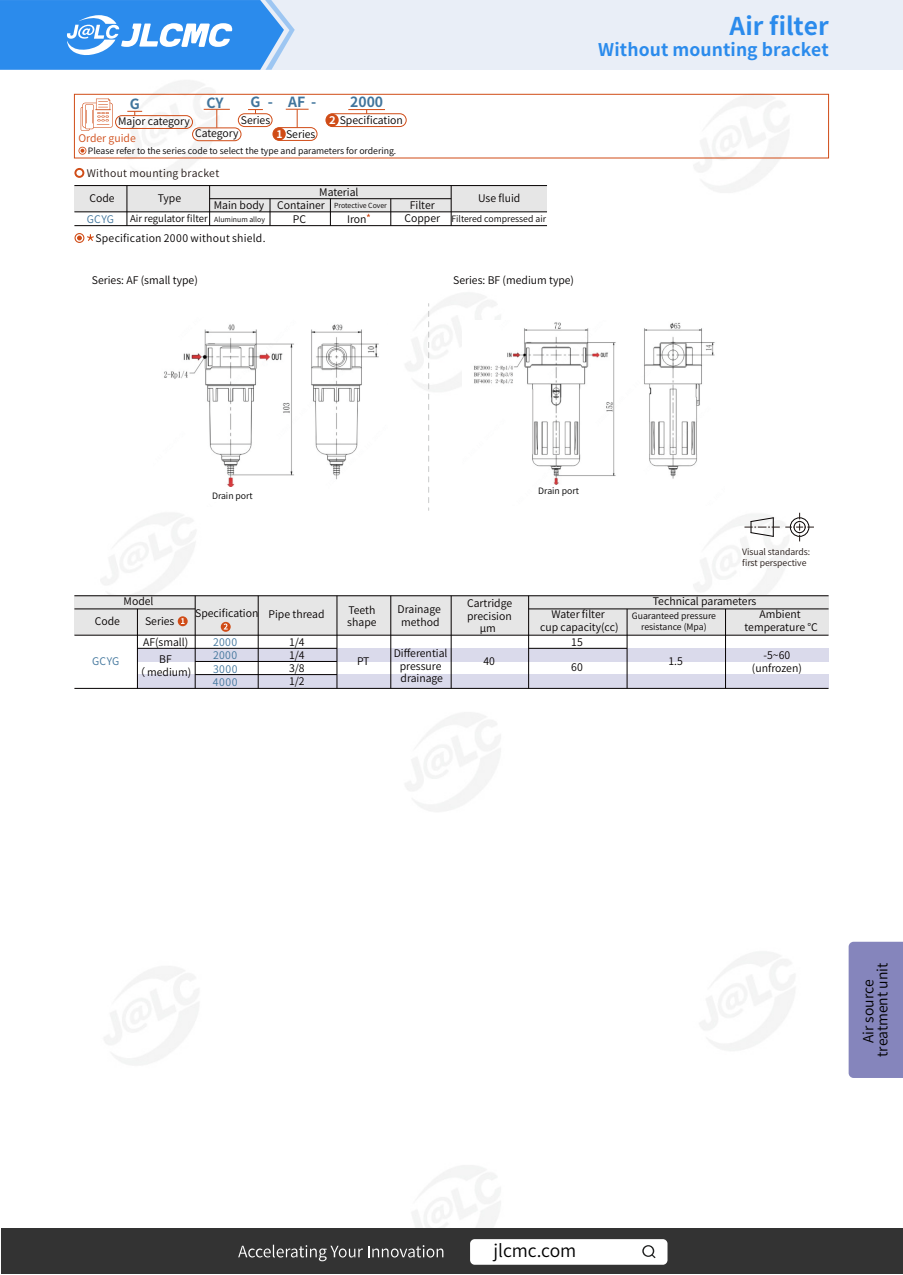
<style>
.page{position:relative;width:903px;height:1275px;background:#fff}
.page>*{position:absolute;margin:0;border:0;box-sizing:border-box;transform-origin:0 0}
.t1{font:700 24.5px "Source Han Sans CN";letter-spacing:-.005em;color:#2b8bec}
.t2{font:700 17.5px "Source Han Sans CN";letter-spacing:.01em;color:#2b8bec}
.t3{font:17.5px "Source Han Sans CN";color:#000}
.t4{font:14px/14px "Source Han Sans CN";color:#000;text-align:center}
.t5{font:700 14px "Source Han Sans CN";color:#41759c}
.t6{font:10.5px/12.6px "Source Han Sans CN";color:#040000;text-align:center}
.t7{font:10.5px "Source Han Sans CN";letter-spacing:.02em;color:#040000}
.t8{font:10.5px "Source Han Sans CN";letter-spacing:.045em;color:#41759c}
.t9{font:10.5px "Source Han Sans CN";letter-spacing:.025em;color:#231815}
.t10{font:10.5px "Source Han Sans CN";color:#d04c17}
.t11{font:9.62px "Source Han Sans CN";color:#040000}
.t12{font:8.75px/10.5px "Source Han Sans CN";color:#040000;text-align:center}
.t13{font:8.75px/10.5px "Source Han Sans CN";color:#231815}
.t14{font:8.75px "Source Han Sans CN";color:#000}
.s1{font-weight:700;color:#fff}
.s2{font-size:7px}
.s3{font-size:10.5px}
</style>
<div class="page">
<img style="left:73px;top:80px;width:830px;height:1148px">
<div style="left:0;top:0;width:903px;height:70px;background:#e9eef7"></div>
<div style="left:1px;top:1228px;width:902px;height:46px;background:#333"></div>
<div style="left:470px;top:1239px;width:197px;height:26px;background:#fff;border-radius:5px"></div>
<svg style="left:642px;top:1245px;width:13px;height:13px"></svg>
<svg style="left:238px;top:1245px;width:205px;height:16px"></svg>
<svg style="left:0;top:0;width:295px;height:70px"></svg>
<img style="left:463px;top:320px;width:261px;height:185px">
<img style="left:153px;top:317px;width:235px;height:189px">
<div style="left:74px;top:186px;width:473px;height:26px;background:#e6e6e6"></div>
<svg style="left:74px;top:168px;width:10px;height:10px"></svg>
<div style="left:74px;top:596px;width:754px;height:39px;background:#e6e6e6"></div>
<div style="left:137px;top:648px;width:691px;height:13px;background:#dadaeb"></div>
<div style="left:137px;top:675px;width:691px;height:13px;background:#dadaeb"></div>
<hr style="left:74px;top:185px;width:473px;height:1px;background:#040000">
<hr style="left:210px;top:198px;width:241px;height:1px;background:#040000">
<hr style="left:74px;top:211px;width:473px;height:1px;background:#040000">
<hr style="left:74px;top:225px;width:473px;height:1px;background:#040000">
<hr style="left:126px;top:186px;width:1px;height:40px;background:#040000">
<hr style="left:209px;top:186px;width:1px;height:40px;background:#040000">
<svg style="left:270px;top:199px;width:1px;height:27px"></svg>
<svg style="left:330px;top:199px;width:1px;height:27px"></svg>
<svg style="left:390px;top:199px;width:1px;height:27px"></svg>
<hr style="left:451px;top:186px;width:1px;height:40px;background:#040000">
<svg style="left:178px;top:616px;width:10px;height:10px"></svg>
<svg style="left:181px;top:618px;width:4px;height:6px"></svg>
<svg style="left:221px;top:622px;width:10px;height:10px"></svg>
<svg style="left:224px;top:624px;width:4px;height:5px"></svg>
<div style="left:74px;top:94px;width:755px;height:64px;border:1px solid #d04c17"></div>
<svg style="left:81px;top:99px;width:32px;height:32px"></svg>
<svg style="left:428px;top:304px;width:1px;height:206px"></svg>
<svg style="left:74px;top:233px;width:20px;height:10px"></svg>
<hr style="left:74px;top:595px;width:754px;height:1px;background:#040000">
<hr style="left:74px;top:609px;width:121px;height:1px;background:#040000">
<hr style="left:529px;top:609px;width:299px;height:1px;background:#040000">
<hr style="left:74px;top:635px;width:754px;height:1px;background:#040000">
<hr style="left:137px;top:648px;width:200px;height:1px;background:#040000">
<hr style="left:529px;top:648px;width:98px;height:1px;background:#040000">
<hr style="left:195px;top:661px;width:142px;height:1px;background:#040000">
<hr style="left:195px;top:674px;width:142px;height:1px;background:#040000">
<hr style="left:74px;top:688px;width:754px;height:1px;background:#040000">
<hr style="left:137px;top:609px;width:1px;height:79px;background:#040000">
<hr style="left:195px;top:596px;width:1px;height:92px;background:#040000">
<hr style="left:258px;top:596px;width:1px;height:92px;background:#040000">
<hr style="left:337px;top:596px;width:1px;height:92px;background:#040000">
<hr style="left:390px;top:596px;width:1px;height:92px;background:#040000">
<hr style="left:451px;top:596px;width:1px;height:92px;background:#040000">
<hr style="left:528px;top:596px;width:1px;height:92px;background:#040000">
<hr style="left:627px;top:609px;width:1px;height:79px;background:#040000">
<hr style="left:725px;top:609px;width:1px;height:79px;background:#040000">
<div style="left:848px;top:942px;width:55px;height:136px;background:#8585bc"></div>
<svg style="left:78px;top:147px;width:8px;height:8px"></svg>
<svg style="left:127px;top:111px;width:15px;height:4px"></svg>
<div style="left:115px;top:115px;width:78px;height:14px;border:1px solid #d04c17;border-radius:6px"></div>
<div style="left:238px;top:113px;width:34px;height:14px;border:1px solid #d04c17;border-radius:6px"></div>
<svg style="left:248px;top:109px;width:15px;height:5px"></svg>
<div style="left:192px;top:128px;width:49px;height:13px;border:1px solid #d04c17;border-radius:6px"></div>
<svg style="left:204px;top:109px;width:26px;height:19px"></svg>
<svg style="left:286px;top:109px;width:23px;height:18px"></svg>
<div style="left:273px;top:127px;width:44px;height:14px;border:1px solid #d04c17;border-radius:6px"></div>
<div style="left:273px;top:128px;width:13px;height:12px;background:#d04c17;border-radius:50%"></div>
<hr style="left:348px;top:109px;width:37px;height:1px;background:#d04c17">
<div style="left:326px;top:113px;width:80px;height:14px;border:1px solid #d04c17;border-radius:6px"></div>
<div style="left:326px;top:114px;width:13px;height:13px;background:#d04c17;border-radius:50%"></div>
<div style="left:208px;top:487px;width:39px;height:15px;background:#fff"></div>
<div style="left:547px;top:485px;width:20px;height:11px;background:#fff"></div>
<svg style="left:744px;top:513px;width:70px;height:28px"></svg>
<h3 class="t5" style="left:130px;top:96px;width:12px">G</h3>
<h3 class="t5" style="left:206px;top:95px;width:19px">CY</h3>
<h3 class="t5" style="left:250px;top:94px;width:12px">G</h3>
<h3 class="t5" style="left:288px;top:94px;width:30px">AF -</h3>
<h3 class="t5" style="left:350px;top:94px;width:34px">2000</h3>
<h3 class="t5" style="left:268px;top:94px;width:7px">-</h3>
<p class="t6" style="left:118px;top:115px;width:73px">Major category</p>
<p class="t6" style="left:241px;top:114px;width:31px">Series</p>
<p class="t6" style="left:195px;top:127px;width:45px">Category</p>
<p class="t6" style="left:276px;top:128px;width:41px"><span class="s1">1</span> Series</p>
<p class="t10" style="left:78px;top:132px;width:59px">Order guide</p>
<p class="t6" style="left:329px;top:114px;width:75px"><span class="s1">2</span> Specification</p>
<p class="t12" style="left:88px;top:146px;width:310px">Please refer to the series code to select the type and parameters for ordering.</p>
<p class="t9" style="left:87px;top:167px;width:134px">Without mounting bracket</p>
<p class="t6" style="left:89px;top:192px;width:27px">Code</p>
<p class="t6" style="left:158px;top:192px;width:25px">Type</p>
<p class="t6" style="left:319px;top:186px;width:41px">Material</p>
<p class="t6" style="left:214px;top:199px;width:175px">Main body Container <span class="s2">Protective Cover</span></p>
<p class="t6" style="left:410px;top:199px;width:26px">Filter</p>
<p class="t6" style="left:478px;top:192px;width:44px">Use fluid</p>
<p class="t8" style="left:87px;top:213px;width:29px">GCYG</p>
<p class="t11" style="left:130px;top:213px;width:136px">Air regulator filter <span class="s2">Aluminum alloy</span></p>
<p class="t6" style="left:293px;top:213px;width:15px">PC</p>
<p class="t6" style="left:347px;top:213px;width:21px">Iron</p>
<p class="t12" style="left:404px;top:214px;width:143px"><span class="s3">Copper</span> Filtered compressed air</p>
<p class="t7" style="left:95px;top:232px;width:172px">Specification 2000 without shield.</p>
<p class="t6" style="left:92px;top:274px;width:107px">Series: AF (small type)</p>
<p class="t6" style="left:453px;top:274px;width:122px">Series: BF (medium type)</p>
<h1 class="t1" style="left:729px;top:12px;width:101px">Air filter</h1>
<h2 class="t2" style="left:598px;top:40px;width:232px">Without mounting bracket</h2>
<p class="t14" style="left:212px;top:491px;width:42px">Drain port</p>
<p class="t14" style="left:538px;top:486px;width:42px">Drain port</p>
<p class="t13" style="left:742px;top:547px;width:70px">Visual standards: first perspective</p>
<p class="t6" style="left:124px;top:595px;width:31px">Model</p>
<p class="t6" style="left:195px;top:607px;width:131px">Specification Pipe thread</p>
<p class="t6" style="left:347px;top:604px;width:31px;text-align:left">Teeth shape</p>
<p class="t6" style="left:398px;top:603px;width:45px">Drainage method</p>
<p class="t6" style="left:467px;top:597px;width:47px">Cartridge precision μm</p>
<p class="t6" style="left:653px;top:595px;width:105px">Technical parameters</p>
<p class="t6" style="left:95px;top:615px;width:27px">Code</p>
<p class="t6" style="left:145px;top:615px;width:31px">Series</p>
<p class="t6" style="left:540px;top:608px;width:80px">Water filter<br>cup capacity(cc)</p>
<p class="t12" style="left:632px;top:611px;width:86px">Guaranteed pressure resistance (Mpa)</p>
<p class="t6" style="left:744px;top:608px;width:75px">Ambient temperature °C</p>
<p class="t8" style="left:92px;top:655px;width:29px">GCYG</p>
<p class="t6" style="left:143px;top:636px;width:47px">AF(small)</p>
<p class="t8" style="left:213px;top:637px;width:26px">2000</p>
<p class="t6" style="left:289px;top:636px;width:17px">1/4</p>
<p class="t6" style="left:571px;top:636px;width:13px">15</p>
<p class="t6" style="left:357px;top:655px;width:14px">PT</p>
<p class="t6" style="left:394px;top:647px;width:55px">Differential pressure drainage</p>
<p class="t6" style="left:483px;top:655px;width:13px">40</p>
<p class="t8" style="left:213px;top:650px;width:26px">2000</p>
<p class="t6" style="left:289px;top:649px;width:17px">1/4</p>
<p class="t8" style="left:213px;top:663px;width:26px">3000</p>
<p class="t6" style="left:289px;top:662px;width:17px">3/8</p>
<p class="t6" style="left:571px;top:661px;width:13px">60</p>
<p class="t8" style="left:213px;top:676px;width:26px">4000</p>
<p class="t6" style="left:289px;top:675px;width:17px">1/2</p>
<p class="t6" style="left:668px;top:655px;width:16px">1.5</p>
<p class="t6" style="left:752px;top:650px;width:52px">-5~60 (unfrozen)</p>
<p class="t6" style="left:135px;top:653px;width:58px">BF<br>（ medium)</p>
<h2 class="t3" style="left:493px;top:1240px;width:84px">jlcmc.com</h2>
<h3 class="t4" style="left:862px;top:1057px;width:95px;rotate:-90deg">Air source treatment unit</h3>
</div>
